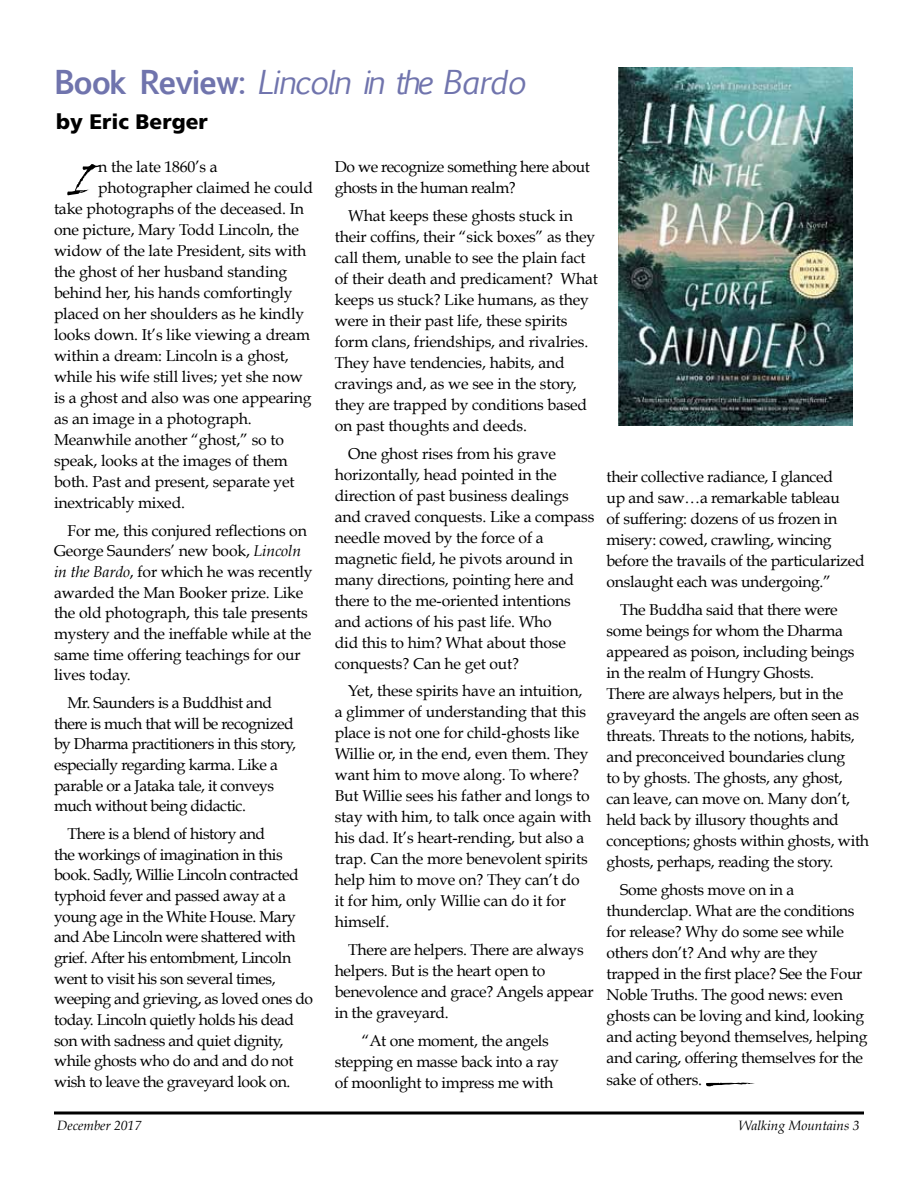
<style>
.page{position:relative;width:918px;height:1188px;background:#fff}
.page>*{position:absolute;margin:0;border:0;box-sizing:border-box;transform-origin:0 0}
.t1{font:51px "Arid ITC";color:#000}
.t2{font:48px "Arid ITC";color:#000;scale:2 1}
.t3{font:italic 31.5px "Euphemia UCAS";letter-spacing:-.05em;color:#7074ad}
.t4{font:900 21px "Frutiger";color:#000}
.t5{font:15.75px/21px "Book Antiqua";letter-spacing:-.02em;color:#000}
.t6{font:italic 13.5px "Book Antiqua";color:#000}
.s1{font-weight:700;font-style:normal}
.s2{font-style:italic}
</style>
<div class="page">
<hr style="left:54px;top:1111px;width:810px;height:3px;background:#000">
<img style="left:618px;top:68px;width:234px;height:358px">
<h3 class="t3" style="left:55px;top:59px;width:473px"><span class="s1">Book Review:</span> Lincoln in the Bardo</h3>
<h3 class="t4" style="left:56px;top:109px;width:153px">by Eric Berger</h3>
<p class="t5" style="left:98px;top:156px;width:121px">n the late 1860’s a</p>
<p class="t5" style="left:98px;top:177px;width:216px">photographer claimed he could</p>
<p class="t5" style="left:54px;top:198px;width:252px">take photographs of the deceased. In</p>
<p class="t5" style="left:54px;top:219px;width:247px">one picture, Mary Todd Lincoln, the</p>
<p class="t5" style="left:54px;top:240px;width:254px">widow of the late President, sits with</p>
<p class="t5" style="left:54px;top:261px;width:235px">the ghost of her husband standing</p>
<p class="t5" style="left:54px;top:282px;width:240px">behind her, his hands comfortingly</p>
<p class="t5" style="left:54px;top:303px;width:252px">placed on her shoulders as he kindly</p>
<p class="t5" style="left:54px;top:324px;width:258px">looks down. It’s like viewing a dream</p>
<p class="t5" style="left:54px;top:345px;width:236px">within a dream: Lincoln is a ghost,</p>
<p class="t5" style="left:54px;top:366px;width:251px">while his wife still lives; yet she now</p>
<p class="t5" style="left:54px;top:387px;width:259px">is a ghost and also was one appearing</p>
<p class="t5" style="left:54px;top:408px;width:199px">as an image in a photograph.</p>
<p class="t5" style="left:54px;top:429px;width:232px">Meanwhile another “ghost,” so to</p>
<p class="t5" style="left:54px;top:450px;width:235px">speak, looks at the images of them</p>
<p class="t5" style="left:54px;top:471px;width:242px">both. Past and present, separate yet</p>
<p class="t5" style="left:54px;top:492px;width:133px">inextricably mixed.</p>
<p class="t5" style="left:54px;top:520px;width:260px;text-indent:13px">For me, this conjured reflections on George Saunders’ new book, <span class="s2">Lincoln in the Bardo</span>, for which he was recently awarded the Man Booker prize. Like the old photograph, this tale presents mystery and the ineffable while at the same time offering teachings for our lives today.</p>
<p class="t5" style="left:54px;top:692px;width:243px;text-indent:13px">Mr. Saunders is a Buddhist and there is much that will be recognized by Dharma practitioners in this story, especially regarding karma. Like a parable or a Jataka tale, it conveys much without being didactic.</p>
<p class="t5" style="left:54px;top:823px;width:261px;text-indent:13px">There is a blend of history and<br>the workings of imagination in this book. Sadly, Willie Lincoln contracted typhoid fever and passed away at a young age in the White House. Mary and Abe Lincoln were shattered with grief. After his entombment, Lincoln went to visit his son several times, weeping and grieving, as loved ones do today. Lincoln quietly holds his dead son with sadness and quiet dignity, while ghosts who do and and do not wish to leave the graveyard look on.</p>
<h1 class="t1" style="left:68px;top:152px;width:24px">I</h1>
<p class="t5" style="left:335px;top:156px;width:257px">Do we recognize something here about ghosts in the human realm?</p>
<p class="t5" style="left:335px;top:205px;width:265px;text-indent:13px">What keeps these ghosts stuck in their coffins, their “sick boxes” as they call them, unable to see the plain fact of their death and predicament? What keeps us stuck? Like humans, as they were in their past life, these spirits form clans, friendships, and rivalries.<br>They have tendencies, habits, and cravings and, as we see in the story, they are trapped by conditions based on past thoughts and deeds.</p>
<p class="t5" style="left:335px;top:443px;width:261px;text-indent:13px">One ghost rises from his grave horizontally, head pointed in the direction of past business dealings and craved conquests. Like a compass needle moved by the force of a magnetic field, he pivots around in many directions, pointing here and there to the me-oriented intentions and actions of his past life. Who<br>did this to him? What about those conquests? Can he get out?</p>
<p class="t5" style="left:335px;top:681px;width:258px;text-indent:13px">Yet, these spirits have an intuition, a glimmer of understanding that this place is not one for child-ghosts like Willie or, in the end, even them. They want him to move along. To where?<br>But Willie sees his father and longs to stay with him, to talk once again with his dad. It’s heart-rending, but also a trap. Can the more benevolent spirits help him to move on? They can’t do it for him, only Willie can do it for himself.</p>
<p class="t5" style="left:335px;top:939px;width:260px;text-indent:13px">There are helpers. There are always helpers. But is the heart open to benevolence and grace? Angels appear in the graveyard.</p>
<p class="t5" style="left:335px;top:1030px;width:226px;text-indent:27px">“At one moment, the angels stepping en masse back into a ray of moonlight to impress me with</p>
<p class="t5" style="left:607px;top:466px;width:260px">their collective radiance, I glanced<br>up and saw…a remarkable tableau<br>of suffering: dozens of us frozen in misery: cowed, crawling, wincing before the travails of the particularized onslaught each was undergoing.”</p>
<p class="t5" style="left:607px;top:599px;width:264px;text-indent:13px">The Buddha said that there were some beings for whom the Dharma appeared as poison, including beings in the realm of Hungry Ghosts.<br>There are always helpers, but in the graveyard the angels are often seen as threats. Threats to the notions, habits, and preconceived boundaries clung<br>to by ghosts. The ghosts, any ghost, can leave, can move on. Many don’t, held back by illusory thoughts and conceptions; ghosts within ghosts, with ghosts, perhaps, reading the story.</p>
<p class="t5" style="left:607px;top:879px;width:262px;text-indent:13px">Some ghosts move on in a thunderclap. What are the conditions for release? Why do some see while others don’t? And why are they trapped in the first place? See the Four Noble Truths. The good news: even ghosts can be loving and kind, looking and acting beyond themselves, helping and caring, offering themselves for the</p>
<p class="t5" style="left:607px;top:1070px;width:97px">sake of others.</p>
<h2 class="t2" style="left:703px;top:1055px;width:27px">—</h2>
<p class="t6" style="left:57px;top:1118px;width:86px">December 2017</p>
<p class="t6" style="left:739px;top:1118px;width:122px">Walking Mountains 3</p>
</div>
